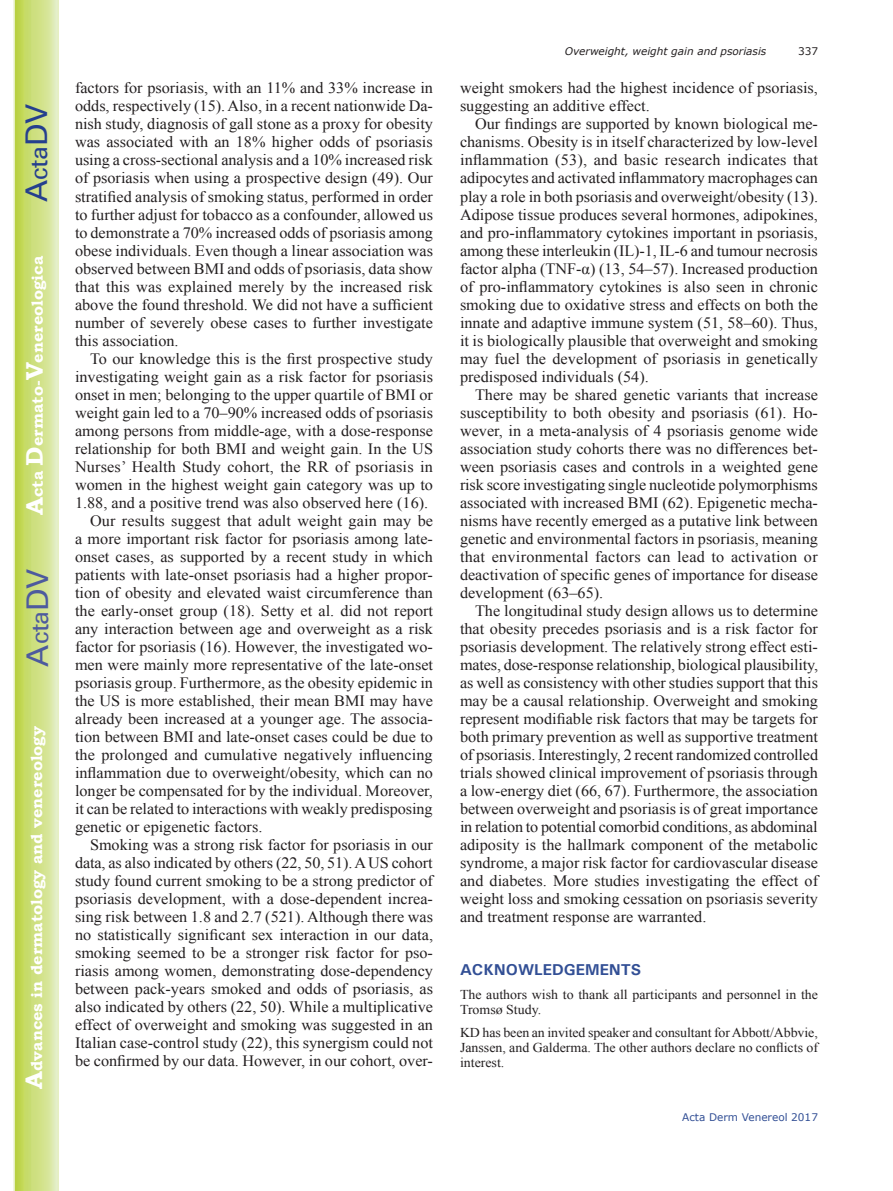
<style>
.page{position:relative;width:893px;height:1191px;background:#fff}
.page>*{position:absolute;margin:0;border:0;box-sizing:border-box;transform-origin:0 0}
.t1{font:30px "Univers";color:#4d5a9e}
.t2{font:30px "Univers";color:#253f8e}
.t3{font:15.75px/18px "Times New Roman";color:#231f20;text-align:justify}
.t4{font:700 15.75px "Bookman Old Style";color:#fff}
.t5{font:700 15.75px "Univers";color:#324f95}
.t6{font:13.5px/15px "Times New Roman";color:#231f20}
.t7{font:italic 10.5px "Verdana";color:#231f20}
.t8{font:10.5px "Verdana";color:#324f95}
.t9{font:10.5px "Verdana";color:#231f20}
.s1{font-size:24px}
</style>
<div class="page">
<svg style="left:14px;top:0;width:45px;height:1191px;background:#cfe084"></svg>
<h1 class="t2" style="left:19px;top:202px;width:100px;rotate:-90deg">A<span class="s1">cta</span>DV</h1>
<p class="t4" style="left:28px;top:515px;width:260px;rotate:-90deg"><span class="s1">A</span>cta <span class="s1">D</span>ermato-<span class="s1">V</span>enereologica</p>
<h1 class="t1" style="left:20px;top:666px;width:100px;rotate:-90deg">A<span class="s1">cta</span>DV</h1>
<p class="t4" style="left:27px;top:1088px;width:364px;rotate:-90deg"><span class="s1">A</span>dvances in dermatology and venereology</p>
<p class="t3" style="left:75px;top:79px;width:360px">factors for psoriasis, with an 11% and 33% increase in odds, respectively (15). Also, in a recent nationwide Da&shy;nish study, diagnosis of gall stone as a proxy for obesity was associated with an 18% higher odds of psoriasis using a cross-sectional analysis and a 10% increased risk of psoriasis when using a prospective design (49). Our stratified analysis of smoking status, performed in order to further adjust for tobacco as a confounder, allowed us to demonstrate a 70% increased odds of psoriasis among obese individuals. Even though a linear association was observed between BMI and odds of psoriasis, data show that this was explained merely by the increased risk above the found threshold. We did not have a sufficient number of severely obese cases to further investigate this association.</p>
<p class="t3" style="left:90px;top:349px;width:344px">To our knowledge this is the first prospective study</p>
<p class="t3" style="left:75px;top:367px;width:359px">investigating weight gain as a risk factor for psoriasis</p>
<p class="t3" style="left:75px;top:385px;width:359px">onset in men; belonging to the upper quartile of BMI or</p>
<p class="t3" style="left:75px;top:403px;width:359px">weight gain led to a 70–90% increased odds of psoriasis</p>
<p class="t3" style="left:75px;top:421px;width:359px">among persons from middle-age, with a dose-response</p>
<p class="t3" style="left:75px;top:439px;width:359px">relationship for both BMI and weight gain. In the US</p>
<p class="t3" style="left:75px;top:457px;width:359px">Nurses’ Health Study cohort, the RR of psoriasis in</p>
<p class="t3" style="left:75px;top:475px;width:359px">women in the highest weight gain category was up to</p>
<p class="t3" style="left:75px;top:493px;width:355px">1.88, and a positive trend was also observed here (16).</p>
<p class="t3" style="left:90px;top:511px;width:345px">Our results suggest that adult weight gain may be</p>
<p class="t3" style="left:75px;top:529px;width:359px">a more important risk factor for psoriasis among late-</p>
<p class="t3" style="left:75px;top:547px;width:359px">onset cases, as supported by a recent study in which</p>
<p class="t3" style="left:75px;top:565px;width:359px">patients with late-onset psoriasis had a higher propor-</p>
<p class="t3" style="left:75px;top:583px;width:360px">tion of obesity and elevated waist circumference than</p>
<p class="t3" style="left:75px;top:601px;width:360px">the early-onset group (18). Setty et al. did not report</p>
<p class="t3" style="left:75px;top:619px;width:360px">any interaction between age and overweight as a risk</p>
<p class="t3" style="left:75px;top:637px;width:359px">factor for psoriasis (16). However, the investigated wo-</p>
<p class="t3" style="left:75px;top:655px;width:360px">men were mainly more representative of the late-onset</p>
<p class="t3" style="left:75px;top:673px;width:359px">psoriasis group. Furthermore, as the obesity epidemic in</p>
<p class="t3" style="left:75px;top:691px;width:359px">the US is more established, their mean BMI may have</p>
<p class="t3" style="left:75px;top:709px;width:359px">already been increased at a younger age. The associa-</p>
<p class="t3" style="left:75px;top:727px;width:359px">tion between BMI and late-onset cases could be due to</p>
<p class="t3" style="left:75px;top:745px;width:359px">the prolonged and cumulative negatively influencing</p>
<p class="t3" style="left:75px;top:763px;width:360px">inflammation due to overweight/obesity, which can no</p>
<p class="t3" style="left:75px;top:781px;width:359px">longer be compensated for by the individual. Moreover,</p>
<p class="t3" style="left:75px;top:799px;width:359px">it can be related to interactions with weakly predisposing</p>
<p class="t3" style="left:75px;top:817px;width:189px">genetic or epigenetic factors.</p>
<p class="t3" style="left:90px;top:835px;width:344px">Smoking was a strong risk factor for psoriasis in our</p>
<p class="t3" style="left:75px;top:853px;width:359px">data, as also indicated by others (22, 50, 51). A US cohort</p>
<p class="t3" style="left:75px;top:871px;width:359px">study found current smoking to be a strong predictor of</p>
<p class="t3" style="left:75px;top:889px;width:359px">psoriasis development, with a dose-dependent increa-</p>
<p class="t3" style="left:75px;top:907px;width:359px">sing risk between 1.8 and 2.7 (521). Although there was</p>
<p class="t3" style="left:75px;top:925px;width:360px">no statistically significant sex interaction in our data,</p>
<p class="t3" style="left:75px;top:943px;width:359px">smoking seemed to be a stronger risk factor for pso-</p>
<p class="t3" style="left:75px;top:961px;width:359px">riasis among women, demonstrating dose-dependency</p>
<p class="t3" style="left:75px;top:979px;width:359px">between pack-years smoked and odds of psoriasis, as</p>
<p class="t3" style="left:75px;top:997px;width:360px">also indicated by others (22, 50). While a multiplicative</p>
<p class="t3" style="left:75px;top:1015px;width:359px">effect of overweight and smoking was suggested in an</p>
<p class="t3" style="left:75px;top:1033px;width:359px">Italian case-control study (22), this synergism could not</p>
<p class="t3" style="left:75px;top:1051px;width:359px">be confirmed by our data. However, in our cohort, over-</p>
<p class="t7" style="left:565px;top:45px;width:203px">Overweight, weight gain and psoriasis</p>
<p class="t9" style="left:798px;top:44px;width:22px">337</p>
<p class="t3" style="left:460px;top:79px;width:359px">weight smokers had the highest incidence of psoriasis, suggesting an additive effect.</p>
<p class="t3" style="left:460px;top:115px;width:360px;text-indent:15px">Our findings are supported by known biological me&shy;chanisms. Obesity is in itself characterized by low-level inflammation (53), and basic research indicates that adipocytes and activated inflammatory macrophages can play a role in both psoriasis and overweight/obesity (13).<br>Adipose tissue produces several hormones, adipokines, and pro-inflammatory cytokines important in psoriasis, among these interleukin (IL)-1, IL-6 and tumour necrosis factor alpha (TNF-α) (13, 54–57). Increased production of pro-inflammatory cytokines is also seen in chronic smoking due to oxidative stress and effects on both the innate and adaptive immune system (51, 58–60). Thus, it is biologically plausible that overweight and smoking may fuel the development of psoriasis in genetically predisposed individuals (54).</p>
<p class="t3" style="left:460px;top:385px;width:360px;text-indent:15px">There may be shared genetic variants that increase susceptibility to both obesity and psoriasis (61). Ho&shy;wever, in a meta-analysis of 4 psoriasis genome wide association study cohorts there was no differences bet&shy;ween psoriasis cases and controls in a weighted gene risk score investigating single nucleotide polymorphisms associated with increased BMI (62). Epigenetic mecha&shy;nisms have recently emerged as a putative link between genetic and environmental factors in psoriasis, meaning that environmental factors can lead to activation or deactivation of specific genes of importance for disease development (63–65).</p>
<p class="t3" style="left:460px;top:601px;width:360px;text-indent:15px">The longitudinal study design allows us to determine that obesity precedes psoriasis and is a risk factor for psoriasis development. The relatively strong effect esti&shy;mates, dose-response relationship, biological plausibility, as well as consistency with other studies support that this may be a causal relationship. Overweight and smoking represent modifiable risk factors that may be targets for both primary prevention as well as supportive treatment of psoriasis. Interestingly, 2 recent randomized controlled trials showed clinical improvement of psoriasis through a low-energy diet (66, 67). Furthermore, the association between overweight and psoriasis is of great importance in relation to potential comorbid conditions, as abdominal adiposity is the hallmark component of the metabolic syndrome, a major risk factor for cardiovascular disease and diabetes. More studies investigating the effect of weight loss and smoking cessation on psoriasis severity and treatment response are warranted.</p>
<p class="t5" style="left:460px;top:959px;width:183px">ACKNOWLEDGEMENTS</p>
<p class="t6" style="left:460px;top:987px;width:360px">The authors wish to thank all participants and personnel in the<br>Tromsø Study.</p>
<p class="t6" style="left:460px;top:1024px;width:359px;text-align:justify">KD has been an invited speaker and consultant for Abbott/Abbvie, Janssen, and Galderma. The other authors declare no conflicts of interest.</p>
<p class="t8" style="left:682px;top:1110px;width:137px">Acta Derm Venereol 2017</p>
</div>
